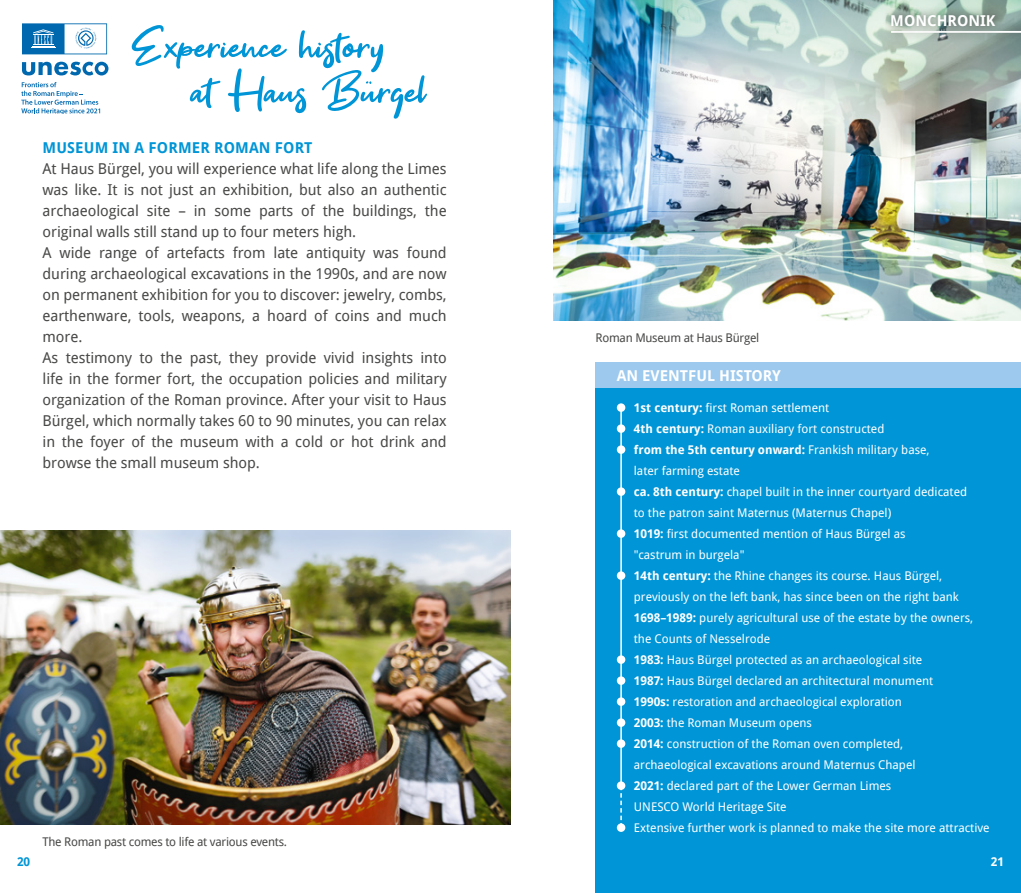
<style>
.page{position:relative;width:1021px;height:893px;background:#fff}
.page>*{position:absolute;margin:0;border:0;box-sizing:border-box;transform-origin:0 0}
.t1{font:54px/45px "Get Show";color:#0095d6}
.t2{font:15px/21px "Droid Sans";letter-spacing:-.005em;color:#494948}
.t3{font:700 15px "Droid Sans";color:#fff}
.t4{font:700 15px "Droid Sans";letter-spacing:.01em;color:#0095d6}
.t5{font:12px/21px "Droid Sans";color:#fff}
.t6{font:12px "Droid Sans";letter-spacing:-.02em;color:#494948}
.t7{font:700 12px "Droid Sans";color:#0095d6}
.t8{font:700 12px "Droid Sans";color:#fff}
.s1{font-weight:700}
</style>
<div class="page">
<img style="left:553px;top:0;width:467px;height:321px">
<img style="left:0;top:531px;width:510px;height:294px">
<div style="left:595px;top:388px;width:425px;height:505px;background:#0095d6"></div>
<div style="left:617px;top:403px;width:8px;height:9px;background:#fff;border-radius:50%"></div>
<div style="left:617px;top:424px;width:8px;height:9px;background:#fff;border-radius:50%"></div>
<div style="left:617px;top:445px;width:8px;height:9px;background:#fff;border-radius:50%"></div>
<div style="left:617px;top:487px;width:8px;height:9px;background:#fff;border-radius:50%"></div>
<div style="left:617px;top:529px;width:8px;height:9px;background:#fff;border-radius:50%"></div>
<div style="left:617px;top:571px;width:8px;height:9px;background:#fff;border-radius:50%"></div>
<div style="left:617px;top:655px;width:8px;height:9px;background:#fff;border-radius:50%"></div>
<div style="left:617px;top:676px;width:8px;height:9px;background:#fff;border-radius:50%"></div>
<div style="left:617px;top:697px;width:8px;height:9px;background:#fff;border-radius:50%"></div>
<div style="left:617px;top:718px;width:8px;height:9px;background:#fff;border-radius:50%"></div>
<div style="left:617px;top:739px;width:8px;height:9px;background:#fff;border-radius:50%"></div>
<div style="left:617px;top:781px;width:8px;height:9px;background:#fff;border-radius:50%"></div>
<div style="left:617px;top:823px;width:8px;height:9px;background:#fff;border-radius:50%"></div>
<div style="left:595px;top:363px;width:425px;height:25px;background:#9cc9ed"></div>
<hr style="left:620px;top:405px;width:2px;height:381px;background:#fff">
<svg style="left:620px;top:789px;width:2px;height:35px"></svg>
<svg style="left:21px;top:82px;width:79px;height:31px"></svg>
<svg style="left:22px;top:62px;width:86px;height:13px"></svg>
<svg style="left:22px;top:23px;width:85px;height:31px"></svg>
<div style="left:882px;top:21px;width:138px;height:21px;background:#1a1a18;opacity:.65"></div>
<hr style="left:891px;top:31px;width:129px;height:2px;background:#fff">
<div style="left:882px;top:6px;width:121px;height:29px;background:#1a1a18;opacity:.65"></div>
<h1 class="t1" style="left:191px;top:24px;width:236px;text-indent:-60px">Experience history<br>at Haus Bürgel</h1>
<p class="t4" style="left:43px;top:137px;width:271px">MUSEUM IN A FORMER ROMAN FORT</p>
<p class="t2" style="left:43px;top:157px;width:406px">At Haus Bürgel, you will experience what life along the Limes was like. It is not just an exhibition, but also an authentic archaeological site – in some parts of the buildings, the original walls still stand up to four meters high.<br>A wide range of artefacts from late antiquity was found during archaeological excavations in the 1990s, and are now on permanent exhibition for you to discover: jewelry, combs, earthenware, tools, weapons, a hoard of coins and much more.<br>As testimony to the past, they provide vivid insights into life in the former fort, the occupation policies and military organization of the Roman province. After your visit to Haus Bürgel, which normally takes 60 to 90 minutes, you can relax in the foyer of the museum with a cold or hot drink and browse the small museum shop.</p>
<p class="t6" style="left:43px;top:833px;width:246px">The Roman past comes to life at various events.</p>
<p class="t3" style="left:890px;top:10px;width:107px">MONCHRONIK</p>
<p class="t6" style="left:595px;top:329px;width:165px">Roman Museum at Haus Bürgel</p>
<p class="t3" style="left:617px;top:365px;width:166px">AN EVENTFUL HISTORY</p>
<p class="t5" style="left:634px;top:397px;width:357px"><span class="s1">1st century:</span> first Roman settlement<br><span class="s1">4th century:</span> Roman auxiliary fort constructed<br><span class="s1">from the 5th century onward:</span> Frankish military base,<br>later farming estate<br><span class="s1">ca. 8th century:</span> chapel built in the inner courtyard dedicated<br>to the patron saint Maternus (Maternus Chapel)<br><span class="s1">1019:</span> first documented mention of Haus Bürgel as<br>"castrum in burgela"<br><span class="s1">14th century:</span> the Rhine changes its course. Haus Bürgel, previously on the left bank, has since been on the right bank <span class="s1">1698–1989:</span> purely agricultural use of the estate by the owners, the Counts of Nesselrode<br><span class="s1">1983:</span> Haus Bürgel protected as an archaeological site<br><span class="s1">1987:</span> Haus Bürgel declared an architectural monument<br><span class="s1">1990s:</span> restoration and archaeological exploration<br><span class="s1">2003:</span> the Roman Museum opens<br><span class="s1">2014:</span> construction of the Roman oven completed,<br>archaeological excavations around Maternus Chapel<br><span class="s1">2021:</span> declared part of the Lower German Limes<br>UNESCO World Heritage Site<br>Extensive further work is planned to make the site more attractive</p>
<p class="t7" style="left:17px;top:853px;width:15px">20</p>
<p class="t8" style="left:990px;top:853px;width:15px">21</p>
</div>
